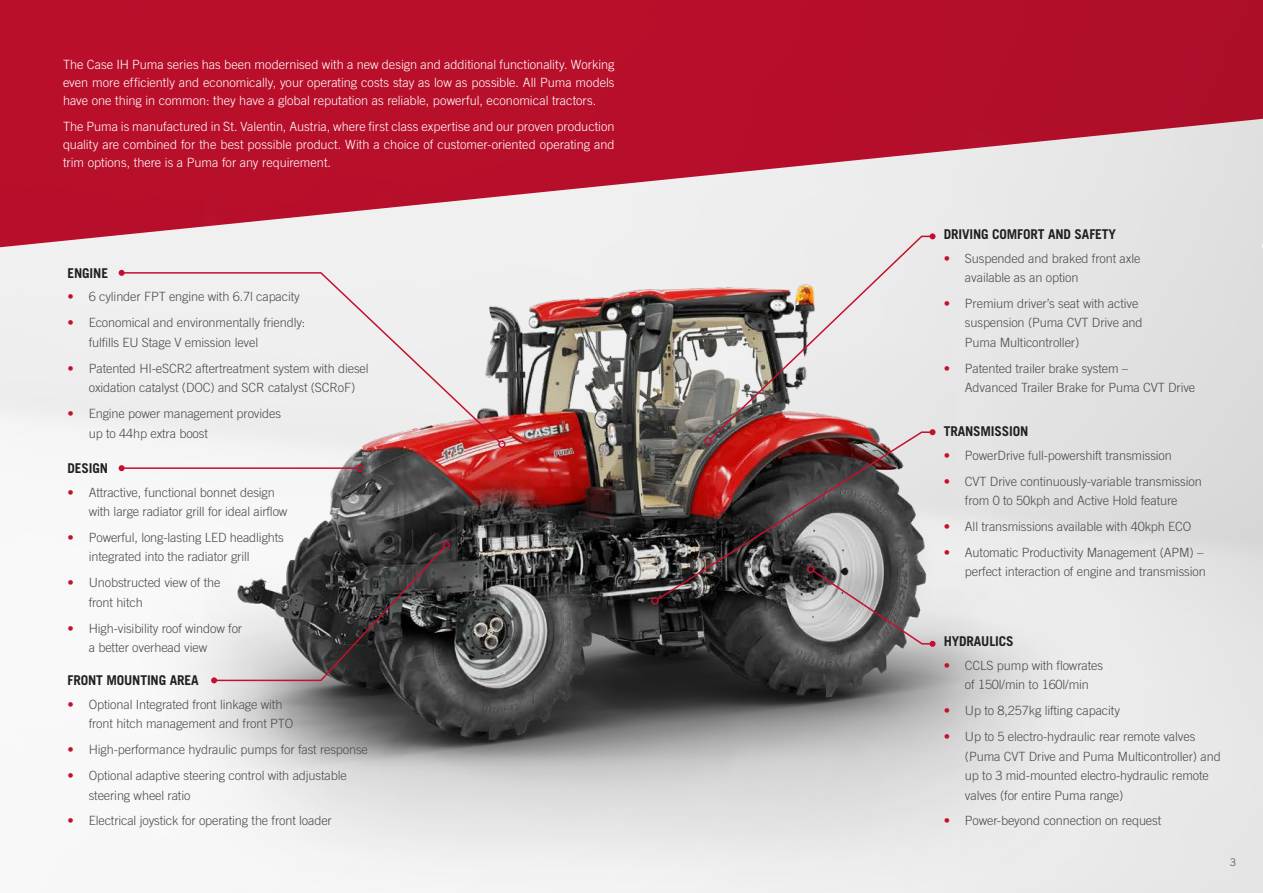
<style>
.page{position:relative;width:1263px;height:893px;background:#fff}
.page>*{position:absolute;margin:0;border:0;box-sizing:border-box;transform-origin:0 0}
.t1{font:700 13.5px "Trade Gothic LT Std";letter-spacing:-.01em;color:#231f20}
.t2{font:300 12.75px/19.5px "Trade Gothic LT Std";letter-spacing:-.01em;color:#4b4c4d}
.t3{font:300 12.75px/18px "Trade Gothic LT Std";color:#fff;text-align:justify}
.t4{font:300 10.5px "Trade Gothic LT Std";color:#4b4c4d}
.s1{color:#c3102e}
</style>
<div class="page">
<img style="left:0;top:247px;width:1263px;height:646px">
<svg style="left:0;top:0;width:1263px;height:247px;background:#c3455a"></svg>
<hr style="left:0;top:599px;width:1px;height:294px;background:#231f20">
<div style="left:120px;top:271px;width:382px;height:173px;background:#eee"></div>
<div style="left:118px;top:270px;width:7px;height:6px;background:#c3102e;border-radius:50%"></div>
<div style="left:498px;top:440px;width:8px;height:8px;border:2px solid #c3102e;border-radius:50%"></div>
<svg style="left:211px;top:545px;width:236px;height:138px;background:#747272"></svg>
<div style="left:443px;top:541px;width:7px;height:8px;border:2px solid #c3102e;border-radius:50%"></div>
<hr style="left:122px;top:467px;width:235px;height:2px;background:#c3102e">
<div style="left:118px;top:465px;width:7px;height:6px;background:#c3102e;border-radius:50%"></div>
<div style="left:356px;top:464px;width:8px;height:8px;border:2px solid #c3102e;border-radius:50%"></div>
<svg style="left:708px;top:235px;width:226px;height:196px;background:#cec4c3"></svg>
<svg style="left:929px;top:233px;width:7px;height:7px"></svg>
<img style="left:655px;top:431px;width:279px;height:170px">
<div style="left:929px;top:429px;width:7px;height:6px;background:#c3102e;border-radius:50%"></div>
<div style="left:651px;top:597px;width:8px;height:8px;border:2px solid #c3102e;border-radius:50%"></div>
<svg style="left:811px;top:569px;width:124px;height:78px;background:#938f90"></svg>
<div style="left:807px;top:565px;width:7px;height:8px;border:2px solid #c3102e;border-radius:50%"></div>
<p class="t3" style="left:63px;top:55px;width:553px">The Case IH Puma series has been modernised with a new design and additional functionality. Working even more efficiently and economically, your operating costs stay as low as possible. All Puma models have one thing in common: they have a global reputation as reliable, powerful, economical tractors.</p>
<p class="t3" style="left:63px;top:118px;width:553px">The Puma is manufactured in St. Valentin, Austria, where first class expertise and our proven production quality are combined for the best possible product. With a choice of customer-oriented operating and trim options, there is a Puma for any requirement.</p>
<p class="t1" style="left:68px;top:265px;width:42px">ENGINE</p>
<p class="t2" style="left:68px;top:287px;width:234px"><span class="s1">•</span> 6 cylinder FPT engine with 6.7l capacity</p>
<p class="t2" style="left:89px;top:313px;width:218px;text-indent:-21px"><span class="s1">•</span> Economical and environmentally friendly: fulfills EU Stage V emission level</p>
<p class="t2" style="left:89px;top:358px;width:281px;text-indent:-21px"><span class="s1">•</span> Patented HI-eSCR2 aftertreatment system with diesel oxidation catalyst (DOC) and SCR catalyst (SCRoF)</p>
<p class="t2" style="left:89px;top:404px;width:194px;text-indent:-21px"><span class="s1">•</span> Engine power management provides up to 44hp extra boost</p>
<p class="t1" style="left:68px;top:460px;width:42px">DESIGN</p>
<p class="t2" style="left:89px;top:482px;width:200px;text-indent:-21px"><span class="s1">•</span> Attractive, functional bonnet design with large radiator grill for ideal airflow</p>
<p class="t2" style="left:89px;top:527px;width:197px;text-indent:-21px"><span class="s1">•</span> Powerful, long-lasting LED headlights integrated into the radiator grill</p>
<p class="t2" style="left:89px;top:573px;width:133px;text-indent:-21px"><span class="s1">•</span> Unobstructed view of the front hitch</p>
<p class="t2" style="left:89px;top:618px;width:155px;text-indent:-21px"><span class="s1">•</span> High-visibility roof window for a better overhead view</p>
<p class="t1" style="left:68px;top:672px;width:133px">FRONT MOUNTING AREA</p>
<p class="t2" style="left:89px;top:694px;width:206px;text-indent:-21px"><span class="s1">•</span> Optional Integrated front linkage with front hitch management and front PTO</p>
<p class="t2" style="left:67px;top:740px;width:302px"><span class="s1">•</span> High-performance hydraulic pumps for fast response</p>
<p class="t2" style="left:89px;top:765px;width:260px;text-indent:-21px"><span class="s1">•</span> Optional adaptive steering control with adjustable steering wheel ratio</p>
<p class="t2" style="left:67px;top:811px;width:266px"><span class="s1">•</span> Electrical joystick for operating the front loader</p>
<p class="t1" style="left:944px;top:226px;width:174px">DRIVING COMFORT AND SAFETY</p>
<p class="t2" style="left:965px;top:248px;width:177px;text-indent:-21px"><span class="s1">•</span> Suspended and braked front axle available as an option</p>
<p class="t2" style="left:965px;top:293px;width:179px;text-indent:-21px"><span class="s1">•</span> Premium driver’s seat with active suspension (Puma CVT Drive and<br>Puma Multicontroller)</p>
<p class="t2" style="left:965px;top:358px;width:232px;text-indent:-21px"><span class="s1">•</span> Patented trailer brake system –<br>Advanced Trailer Brake for Puma CVT Drive</p>
<p class="t1" style="left:944px;top:423px;width:86px">TRANSMISSION</p>
<p class="t2" style="left:944px;top:445px;width:230px"><span class="s1">•</span> PowerDrive full-powershift transmission</p>
<p class="t2" style="left:944px;top:471px;width:260px;text-align:center"><span class="s1">•</span> CVT Drive continuously-variable transmission from 0 to 50kph and Active Hold feature</p>
<p class="t2" style="left:944px;top:517px;width:249px"><span class="s1">•</span> All transmissions available with 40kph ECO</p>
<p class="t2" style="left:944px;top:542px;width:264px;text-align:right"><span class="s1">•</span> Automatic Productivity Management (APM) – perfect interaction of engine and transmission</p>
<p class="t1" style="left:944px;top:633px;width:72px">HYDRAULICS</p>
<p class="t2" style="left:944px;top:655px;width:161px;text-align:center"><span class="s1">•</span> CCLS pump with flowrates of 150l/min to 160l/min</p>
<p class="t2" style="left:944px;top:701px;width:178px"><span class="s1">•</span> Up to 8,257kg lifting capacity</p>
<p class="t2" style="left:965px;top:727px;width:257px;text-indent:-21px"><span class="s1">•</span> Up to 5 electro-hydraulic rear remote valves (Puma CVT Drive and Puma Multicontroller) and up to 3 mid-mounted electro-hydraulic remote valves (for entire Puma range)</p>
<p class="t2" style="left:944px;top:811px;width:219px"><span class="s1">•</span> Power-beyond connection on request</p>
<p class="t4" style="left:1230px;top:856px;width:7px">3</p>
</div>
